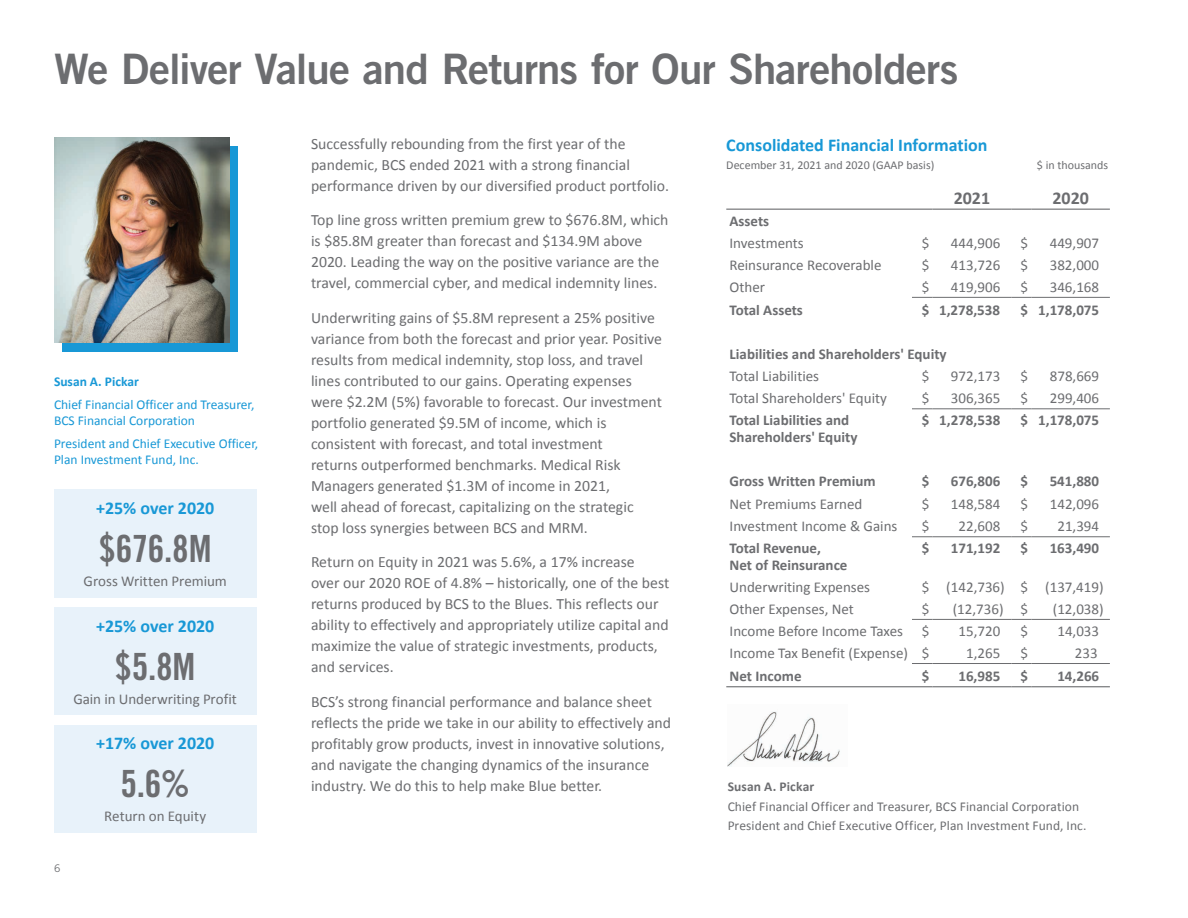
<style>
.page{position:relative;width:1188px;height:918px;background:#fff}
.page>*{position:absolute;margin:0;border:0;box-sizing:border-box;transform-origin:0 0}
.t1{font:42px "Trade Gothic LT Std Bd 2";letter-spacing:-.02em;color:#6c6d70}
.t2{font:37.5px "Trade Gothic LT Std Bd Cn 20";letter-spacing:-.01em;color:#6c6d70}
.t3{font:700 18px "Calibri";color:#1898d6}
.t4{font:700 18px "Calibri";color:#6c6d70}
.t5{font:15.75px/21px "Calibri";color:#6c6d70}
.t6{font:15px "Calibri";color:#6c6d70}
.t7{font:700 15px/16.5px "Calibri";color:#6c6d70}
.t8{font:13.5px/19.5px "Calibri";letter-spacing:.005em;color:#6c6d70}
.t9{font:13.5px/16.2px "Calibri";color:#1898d6}
.t10{font:700 13.5px "Calibri";letter-spacing:.01em;color:#6c6d70}
.t11{font:700 13.5px "Calibri";color:#1898d6}
.t12{font:12px "Calibri";color:#6c6d70}
.t13{font:10.5px "Trade Gothic LT Std";color:#6c6d70}
</style>
<div class="page">
<img style="left:728px;top:711px;width:112px;height:56px">
<hr style="left:726px;top:209px;width:186px;height:1px;background:#6c6d70">
<svg style="left:912px;top:209px;width:21px;height:1px"></svg>
<hr style="left:933px;top:209px;width:78px;height:1px;background:#6c6d70">
<svg style="left:1011px;top:209px;width:20px;height:1px"></svg>
<hr style="left:1031px;top:209px;width:79px;height:1px;background:#6c6d70">
<svg style="left:912px;top:297px;width:21px;height:1px"></svg>
<hr style="left:933px;top:297px;width:78px;height:1px;background:#6c6d70">
<svg style="left:1011px;top:297px;width:20px;height:1px"></svg>
<hr style="left:1031px;top:297px;width:79px;height:1px;background:#6c6d70">
<svg style="left:912px;top:409px;width:21px;height:1px"></svg>
<hr style="left:933px;top:409px;width:78px;height:1px;background:#6c6d70">
<svg style="left:1011px;top:409px;width:20px;height:1px"></svg>
<hr style="left:1031px;top:409px;width:79px;height:1px;background:#6c6d70">
<svg style="left:912px;top:537px;width:21px;height:1px"></svg>
<hr style="left:933px;top:537px;width:78px;height:1px;background:#6c6d70">
<svg style="left:1011px;top:537px;width:20px;height:1px"></svg>
<hr style="left:1031px;top:537px;width:79px;height:1px;background:#6c6d70">
<svg style="left:912px;top:619px;width:21px;height:1px"></svg>
<hr style="left:933px;top:619px;width:78px;height:1px;background:#6c6d70">
<svg style="left:1011px;top:619px;width:20px;height:1px"></svg>
<hr style="left:1031px;top:619px;width:79px;height:1px;background:#6c6d70">
<hr style="left:726px;top:686px;width:186px;height:1px;background:#6c6d70">
<svg style="left:912px;top:663px;width:21px;height:1px"></svg>
<hr style="left:933px;top:663px;width:78px;height:1px;background:#6c6d70">
<svg style="left:1011px;top:663px;width:20px;height:1px"></svg>
<hr style="left:1031px;top:663px;width:79px;height:1px;background:#6c6d70">
<svg style="left:912px;top:686px;width:21px;height:1px"></svg>
<hr style="left:933px;top:686px;width:78px;height:1px;background:#6c6d70">
<svg style="left:1011px;top:686px;width:20px;height:1px"></svg>
<hr style="left:1031px;top:686px;width:79px;height:1px;background:#6c6d70">
<div style="left:54px;top:490px;width:202px;height:108px;background:#e8f2fa"></div>
<div style="left:54px;top:607px;width:202px;height:108px;background:#e8f2fa"></div>
<div style="left:54px;top:725px;width:202px;height:108px;background:#e8f2fa"></div>
<div style="left:63px;top:146px;width:175px;height:206px;background:#1898d6"></div>
<img style="left:54px;top:137px;width:175px;height:206px">
<h1 class="t1" style="left:54px;top:43px;width:906px">We Deliver Value and Returns for Our Shareholders</h1>
<p class="t11" style="left:54px;top:373px;width:86px">Susan A. Pickar</p>
<p class="t9" style="left:54px;top:396px;width:202px">Chief Financial Officer and Treasurer,<br>BCS Financial Corporation</p>
<p class="t9" style="left:54px;top:435px;width:206px">President and Chief Executive Officer,<br>Plan Investment Fund, Inc.</p>
<p class="t3" style="left:96px;top:497px;width:120px">+25% over 2020</p>
<h2 class="t2" style="left:99px;top:526px;width:114px">$676.8M</h2>
<p class="t6" style="left:84px;top:572px;width:145px">Gross Written Premium</p>
<p class="t3" style="left:96px;top:615px;width:120px">+25% over 2020</p>
<h2 class="t2" style="left:115px;top:644px;width:82px">$5.8M</h2>
<p class="t6" style="left:73px;top:690px;width:165px">Gain in Underwriting Profit</p>
<p class="t13" style="left:54px;top:862px;width:8px">6</p>
<p class="t3" style="left:96px;top:732px;width:120px">+17% over 2020</p>
<h2 class="t2" style="left:120px;top:761px;width:71px">5.6%</h2>
<p class="t6" style="left:104px;top:807px;width:103px">Return on Equity</p>
<p class="t5" style="left:311px;top:133px;width:360px">Successfully rebounding from the first year of the pandemic, BCS ended 2021 with a strong financial performance driven by our diversified product portfolio.</p>
<p class="t5" style="left:311px;top:209px;width:359px">Top line gross written premium grew to $676.8M, which is $85.8M greater than forecast and $134.9M above 2020. Leading the way on the positive variance are the travel, commercial cyber, and medical indemnity lines.</p>
<p class="t5" style="left:311px;top:306px;width:353px">Underwriting gains of $5.8M represent a 25% positive variance from both the forecast and prior year. Positive results from medical indemnity, stop loss, and travel lines contributed to our gains. Operating expenses were $2.2M (5%) favorable to forecast. Our investment portfolio generated $9.5M of income, which is consistent with forecast, and total investment<br>returns outperformed benchmarks. Medical Risk Managers generated $1.3M of income in 2021,<br>well ahead of forecast, capitalizing on the strategic stop loss synergies between BCS and MRM.</p>
<p class="t5" style="left:311px;top:551px;width:360px">Return on Equity in 2021 was 5.6%, a 17% increase<br>over our 2020 ROE of 4.8% – historically, one of the best returns produced by BCS to the Blues. This reflects our ability to effectively and appropriately utilize capital and maximize the value of strategic investments, products, and services.</p>
<p class="t5" style="left:311px;top:690px;width:362px">BCS’s strong financial performance and balance sheet reflects the pride we take in our ability to effectively and profitably grow products, invest in innovative solutions, and navigate the changing dynamics of the insurance industry. We do this to help make Blue better.</p>
<p class="t3" style="left:726px;top:134px;width:263px">Consolidated Financial Information</p>
<p class="t12" style="left:726px;top:157px;width:210px">December 31, 2021 and 2020 (GAAP basis)</p>
<p class="t12" style="left:1037px;top:157px;width:73px">$ in thousands</p>
<p class="t4" style="left:954px;top:187px;width:38px">2021</p>
<p class="t4" style="left:1052px;top:187px;width:38px">2020</p>
<p class="t7" style="left:730px;top:212px;width:41px">Assets</p>
<p class="t6" style="left:730px;top:234px;width:76px">Investments</p>
<p class="t6" style="left:922px;top:234px;width:9px">$</p>
<p class="t6" style="left:951px;top:234px;width:51px">444,906</p>
<p class="t6" style="left:1021px;top:234px;width:9px">$</p>
<p class="t6" style="left:1050px;top:234px;width:51px">449,907</p>
<p class="t6" style="left:730px;top:256px;width:153px">Reinsurance Recoverable</p>
<p class="t6" style="left:922px;top:256px;width:9px">$</p>
<p class="t6" style="left:951px;top:256px;width:51px">413,726</p>
<p class="t6" style="left:1021px;top:256px;width:9px">$</p>
<p class="t6" style="left:1050px;top:256px;width:51px">382,000</p>
<p class="t6" style="left:730px;top:278px;width:37px">Other</p>
<p class="t6" style="left:922px;top:278px;width:9px">$</p>
<p class="t6" style="left:951px;top:278px;width:51px">419,906</p>
<p class="t6" style="left:1021px;top:278px;width:9px">$</p>
<p class="t6" style="left:1050px;top:278px;width:51px">346,168</p>
<p class="t7" style="left:730px;top:301px;width:75px">Total Assets</p>
<p class="t7" style="left:922px;top:301px;width:80px">$ 1,278,538</p>
<p class="t7" style="left:1021px;top:301px;width:80px">$ 1,178,075</p>
<p class="t7" style="left:730px;top:345px;width:219px">Liabilities and Shareholders' Equity</p>
<p class="t6" style="left:730px;top:367px;width:91px">Total Liabilities</p>
<p class="t6" style="left:922px;top:367px;width:9px">$</p>
<p class="t6" style="left:951px;top:367px;width:51px">972,173</p>
<p class="t6" style="left:1021px;top:367px;width:9px">$</p>
<p class="t6" style="left:1050px;top:367px;width:51px">878,669</p>
<p class="t6" style="left:730px;top:389px;width:159px">Total Shareholders' Equity</p>
<p class="t6" style="left:922px;top:389px;width:9px">$</p>
<p class="t6" style="left:951px;top:389px;width:51px">306,365</p>
<p class="t6" style="left:1021px;top:389px;width:9px">$</p>
<p class="t6" style="left:1050px;top:389px;width:51px">299,406</p>
<p class="t7" style="left:730px;top:412px;width:129px">Total Liabilities and<br>Shareholders' Equity</p>
<p class="t7" style="left:922px;top:412px;width:80px">$ 1,278,538</p>
<p class="t7" style="left:1021px;top:412px;width:80px">$ 1,178,075</p>
<p class="t7" style="left:730px;top:472px;width:148px">Gross Written Premium</p>
<p class="t7" style="left:922px;top:472px;width:9px">$</p>
<p class="t7" style="left:951px;top:472px;width:51px">676,806</p>
<p class="t7" style="left:1021px;top:472px;width:9px">$</p>
<p class="t7" style="left:1050px;top:472px;width:51px">541,880</p>
<p class="t6" style="left:730px;top:494px;width:134px">Net Premiums Earned</p>
<p class="t6" style="left:922px;top:494px;width:9px">$</p>
<p class="t6" style="left:951px;top:494px;width:51px">148,584</p>
<p class="t6" style="left:1021px;top:494px;width:9px">$</p>
<p class="t6" style="left:1050px;top:494px;width:51px">142,096</p>
<p class="t6" style="left:730px;top:517px;width:169px">Investment Income &amp; Gains</p>
<p class="t6" style="left:922px;top:517px;width:9px">$</p>
<p class="t6" style="left:959px;top:517px;width:43px">22,608</p>
<p class="t6" style="left:1021px;top:517px;width:9px">$</p>
<p class="t6" style="left:1057px;top:517px;width:43px">21,394</p>
<p class="t7" style="left:730px;top:539px;width:119px">Total Revenue,<br>Net of Reinsurance</p>
<p class="t7" style="left:922px;top:539px;width:9px">$</p>
<p class="t7" style="left:951px;top:539px;width:51px">171,192</p>
<p class="t7" style="left:1021px;top:539px;width:9px">$</p>
<p class="t7" style="left:1050px;top:539px;width:51px">163,490</p>
<p class="t6" style="left:730px;top:578px;width:142px">Underwriting Expenses</p>
<p class="t6" style="left:922px;top:578px;width:183px">$ (142,736) $ (137,419)</p>
<p class="t6" style="left:730px;top:600px;width:126px">Other Expenses, Net</p>
<p class="t6" style="left:922px;top:600px;width:9px">$</p>
<p class="t6" style="left:953px;top:600px;width:77px">(12,736) $</p>
<p class="t6" style="left:1053px;top:600px;width:52px">(12,038)</p>
<p class="t6" style="left:730px;top:622px;width:201px">Income Before Income Taxes $</p>
<p class="t6" style="left:959px;top:622px;width:43px">15,720</p>
<p class="t6" style="left:1021px;top:622px;width:9px">$</p>
<p class="t6" style="left:1057px;top:622px;width:43px">14,033</p>
<p class="t6" style="left:730px;top:644px;width:201px">Income Tax Benefit (Expense) $</p>
<p class="t6" style="left:966px;top:644px;width:36px">1,265</p>
<p class="t6" style="left:1021px;top:644px;width:9px">$</p>
<p class="t6" style="left:1075px;top:644px;width:24px">233</p>
<p class="t7" style="left:730px;top:667px;width:73px">Net Income</p>
<p class="t7" style="left:922px;top:667px;width:9px">$</p>
<p class="t7" style="left:958px;top:667px;width:43px">16,985</p>
<p class="t7" style="left:1021px;top:667px;width:9px">$</p>
<p class="t7" style="left:1057px;top:667px;width:43px">14,266</p>
<p class="t10" style="left:728px;top:778px;width:88px">Susan A. Pickar</p>
<p class="t8" style="left:728px;top:796px;width:360px">Chief Financial Officer and Treasurer, BCS Financial Corporation<br>President and Chief Executive Officer, Plan Investment Fund, Inc.</p>
</div>
